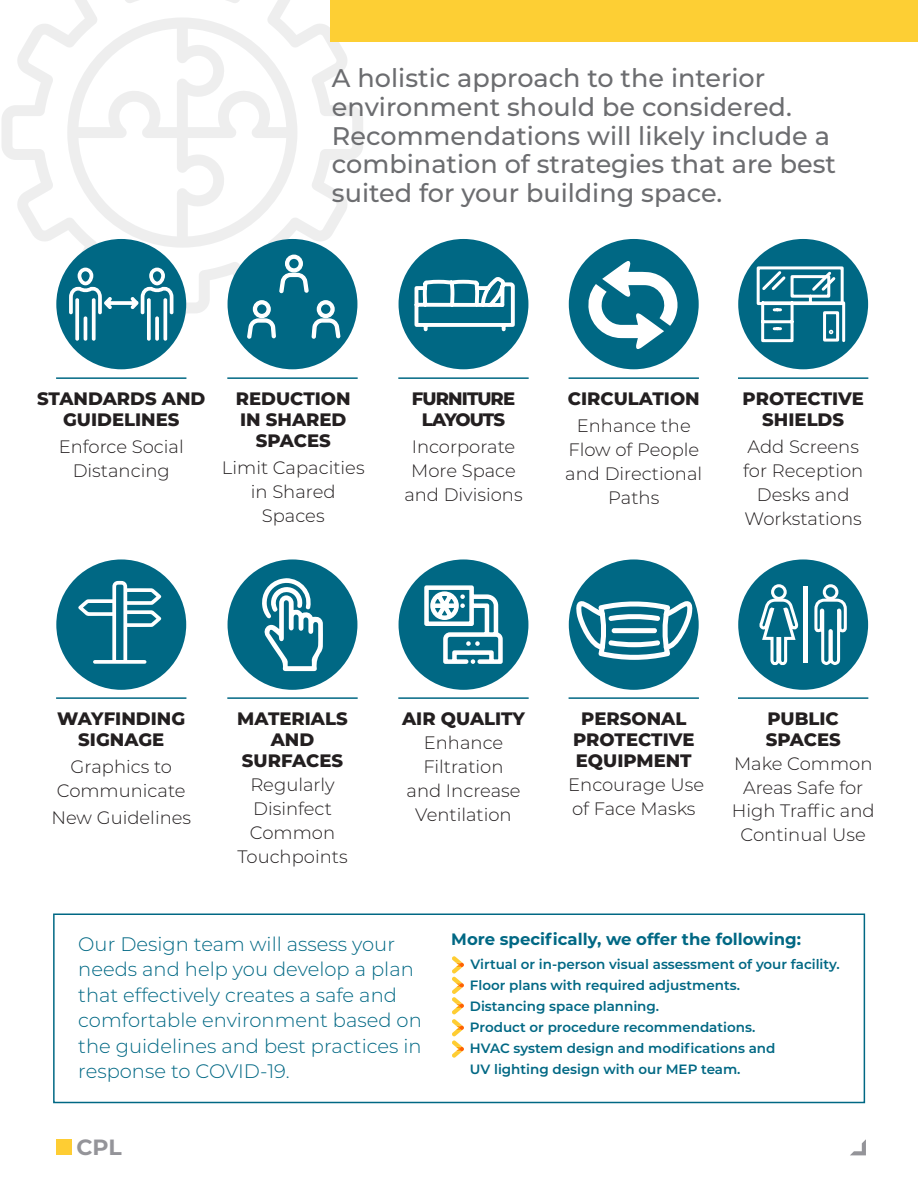
<style>
.page{position:relative;width:918px;height:1188px;background:#fff}
.page>*{position:absolute;margin:0;border:0;box-sizing:border-box;transform-origin:0 0}
.Body_Text_Title_CAPS{font:500 25.5px/28.5px "Montserrat";color:#6c6d70}
.t1{font:700 22.05px "Montserrat";color:#949499}
.Body_Text_Title_CAPS-2{font:300 19.5px/25.5px "Montserrat";color:#006884}
.Body_Text_Title_CAPS-3{font:300 18px/24px "Montserrat";color:#231f20;text-align:center}
.Body_Text_Title_CAPS-4{font:800 18px/21px "Montserrat";color:#231f20;text-align:center}
.Body_Text_Title_CAPS-5{font:800 18px/21px "Montserrat";letter-spacing:-.05em;color:#231f20;text-align:center}
.Body_Text_Title_CAPS-6{font:700 16.5px "Montserrat";color:#006884}
.Body_Text_Title_CAPS-7{font:600 13.5px "Montserrat";color:#006884}
</style>
<div class="page">
<div style="left:53px;top:914px;width:812px;height:189px;border:2px solid #006884"></div>
<svg style="left:2px;top:0;width:361px;height:313px"></svg>
<svg style="left:67px;top:17px;width:230px;height:231px"></svg>
<div style="left:56px;top:1139px;width:16px;height:16px;background:#fecd33"></div>
<svg style="left:850px;top:1139px;width:16px;height:16px"></svg>
<hr style="left:56px;top:377px;width:130px;height:2px;background:#006884">
<hr style="left:227px;top:377px;width:131px;height:2px;background:#006884">
<hr style="left:398px;top:377px;width:131px;height:2px;background:#006884">
<hr style="left:569px;top:377px;width:130px;height:2px;background:#006884">
<hr style="left:738px;top:377px;width:130px;height:2px;background:#006884">
<hr style="left:56px;top:697px;width:130px;height:2px;background:#006884">
<hr style="left:227px;top:697px;width:131px;height:2px;background:#006884">
<hr style="left:398px;top:697px;width:131px;height:2px;background:#006884">
<hr style="left:569px;top:697px;width:130px;height:2px;background:#006884">
<hr style="left:738px;top:697px;width:130px;height:2px;background:#006884">
<div style="left:330px;top:0;width:588px;height:41px;background:#fdcf34"></div>
<div style="left:228px;top:239px;width:129px;height:130px;background:#006884;border-radius:50%"></div>
<svg style="left:248px;top:254px;width:93px;height:116px"></svg>
<div style="left:56px;top:239px;width:130px;height:130px;background:#006884;border-radius:50%"></div>
<div style="left:75px;top:298px;width:4px;height:43px;border:2px solid #fff"></div>
<div style="left:92px;top:298px;width:4px;height:43px;border:2px solid #fff"></div>
<div style="left:84px;top:316px;width:3px;height:25px;border:2px solid #fff"></div>
<div style="left:147px;top:298px;width:4px;height:43px;border:2px solid #fff"></div>
<div style="left:163px;top:298px;width:4px;height:43px;border:2px solid #fff"></div>
<div style="left:155px;top:316px;width:4px;height:25px;border:2px solid #fff"></div>
<svg style="left:69px;top:267px;width:105px;height:48px"></svg>
<div style="left:399px;top:239px;width:129px;height:130px;background:#006884;border-radius:50%"></div>
<svg style="left:413px;top:41px;width:104px;height:291px"></svg>
<div style="left:228px;top:559px;width:129px;height:131px;background:#006884;border-radius:50%"></div>
<div style="left:738px;top:239px;width:130px;height:130px;background:#006884;border-radius:50%"></div>
<div style="left:399px;top:559px;width:129px;height:131px;background:#006884;border-radius:50%"></div>
<svg style="left:424px;top:585px;width:79px;height:79px"></svg>
<div style="left:738px;top:559px;width:130px;height:131px;background:#006884;border-radius:50%"></div>
<svg style="left:759px;top:598px;width:40px;height:68px"></svg>
<svg style="left:813px;top:597px;width:35px;height:320px"></svg>
<hr style="left:803px;top:587px;width:4px;height:76px;background:#fff">
<div style="left:771px;top:584px;width:16px;height:16px;border:3px solid #fff;border-radius:50%"></div>
<div style="left:823px;top:584px;width:15px;height:16px;border:3px solid #fff;border-radius:50%"></div>
<div style="left:569px;top:239px;width:130px;height:130px;background:#006884;border-radius:50%"></div>
<svg style="left:588px;top:261px;width:89px;height:88px"></svg>
<div style="left:569px;top:559px;width:130px;height:131px;background:#006884;border-radius:50%"></div>
<svg style="left:574px;top:598px;width:120px;height:63px"></svg>
<div style="left:612px;top:628px;width:45px;height:5px;border:2px solid #fff"></div>
<div style="left:56px;top:559px;width:130px;height:131px;background:#006884;border-radius:50%"></div>
<svg style="left:78px;top:581px;width:84px;height:83px"></svg>
<div style="left:757px;top:266px;width:87px;height:39px;border:3px solid #fff"></div>
<svg style="left:760px;top:268px;width:86px;height:75px"></svg>
<svg style="left:452px;top:956px;width:12px;height:102px"></svg>
<svg style="left:262px;top:578px;width:61px;height:93px"></svg>
<p class="Body_Text_Title_CAPS" style="left:332px;top:63px;width:506px">A holistic approach to the interior environment should be considered.<br>Recommendations will likely include a combination of strategies that are best suited for your building space.</p>
<p class="Body_Text_Title_CAPS-4" style="left:37px;top:387px;width:170px">STANDARDS AND<br>GUIDELINES</p>
<p class="Body_Text_Title_CAPS-3" style="left:59px;top:434px;width:127px">Enforce Social<br>Distancing</p>
<p class="Body_Text_Title_CAPS-4" style="left:236px;top:387px;width:116px">REDUCTION<br>IN SHARED<br>SPACES</p>
<p class="Body_Text_Title_CAPS-3" style="left:222px;top:455px;width:144px">Limit Capacities in Shared<br>Spaces</p>
<p class="Body_Text_Title_CAPS-5" style="left:412px;top:387px;width:105px">FURNITURE<br>LAYOUTS</p>
<p class="Body_Text_Title_CAPS-3" style="left:404px;top:434px;width:120px">Incorporate<br>More Space and Divisions</p>
<p class="Body_Text_Title_CAPS-4" style="left:568px;top:387px;width:133px">CIRCULATION</p>
<p class="Body_Text_Title_CAPS-3" style="left:565px;top:413px;width:138px">Enhance the<br>Flow of People and Directional<br>Paths</p>
<p class="Body_Text_Title_CAPS-4" style="left:743px;top:387px;width:123px">PROTECTIVE<br>SHIELDS</p>
<p class="Body_Text_Title_CAPS-3" style="left:743px;top:434px;width:122px">Add Screens for Reception<br>Desks and<br>Workstations</p>
<p class="Body_Text_Title_CAPS-4" style="left:57px;top:707px;width:129px">WAYFINDING<br>SIGNAGE</p>
<p class="Body_Text_Title_CAPS-3" style="left:57px;top:754px;width:130px">Graphics to<br>Communicate</p>
<p class="Body_Text_Title_CAPS-3" style="left:51px;top:805px;width:141px">New Guidelines</p>
<p class="Body_Text_Title_CAPS-4" style="left:237px;top:707px;width:112px">MATERIALS<br>AND</p>
<p class="Body_Text_Title_CAPS-4" style="left:242px;top:749px;width:103px">SURFACES</p>
<p class="Body_Text_Title_CAPS-3" style="left:237px;top:772px;width:112px">Regularly<br>Disinfect<br>Common<br>Touchpoints</p>
<p class="Body_Text_Title_CAPS-4" style="left:402px;top:707px;width:124px">AIR QUALITY</p>
<p class="Body_Text_Title_CAPS-3" style="left:407px;top:730px;width:115px">Enhance<br>Filtration and Increase<br>Ventilation</p>
<p class="Body_Text_Title_CAPS-4" style="left:573px;top:707px;width:123px">PERSONAL<br>PROTECTIVE<br>EQUIPMENT</p>
<p class="Body_Text_Title_CAPS-3" style="left:568px;top:772px;width:137px;text-align:left">Encourage Use of Face Masks</p>
<p class="Body_Text_Title_CAPS-4" style="left:768px;top:707px;width:73px">PUBLIC</p>
<p class="Body_Text_Title_CAPS-4" style="left:766px;top:728px;width:77px">SPACES</p>
<p class="Body_Text_Title_CAPS-3" style="left:732px;top:751px;width:145px">Make Common<br>Areas Safe for<br>High Traffic and<br>Continual Use</p>
<p class="Body_Text_Title_CAPS-2" style="left:78px;top:930px;width:345px">Our Design team will assess your needs and help you develop a plan that effectively creates a safe and comfortable environment based on the guidelines and best practices in response to COVID-19.</p>
<p class="Body_Text_Title_CAPS-6" style="left:451px;top:927px;width:351px">More specifically, we offer the following:</p>
<p class="Body_Text_Title_CAPS-7" style="left:471px;top:955px;width:371px">Virtual or in-person visual assessment of your facility.</p>
<p class="Body_Text_Title_CAPS-7" style="left:470px;top:976px;width:272px">Floor plans with required adjustments.</p>
<p class="Body_Text_Title_CAPS-7" style="left:470px;top:997px;width:191px">Distancing space planning.</p>
<p class="Body_Text_Title_CAPS-7" style="left:470px;top:1018px;width:287px">Product or procedure recommendations.</p>
<p class="Body_Text_Title_CAPS-7" style="left:470px;top:1039px;width:307px">HVAC system design and modifications and</p>
<p class="Body_Text_Title_CAPS-7" style="left:470px;top:1060px;width:272px">UV lighting design with our MEP team.</p>
<p class="t1" style="left:76px;top:1132px;width:47px">CPL</p>
</div>
